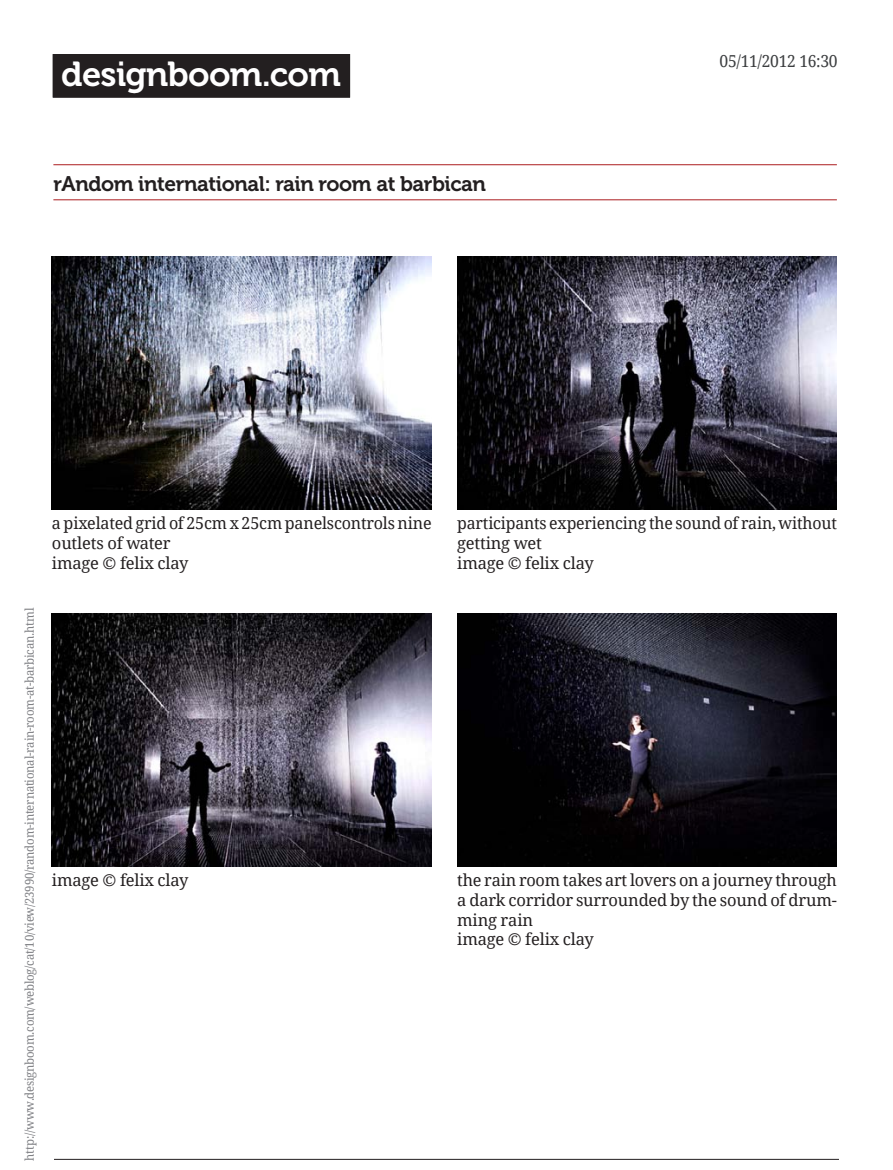
<style>
.page{position:relative;width:893px;height:1170px;background:#fff}
.page>*{position:absolute;margin:0;border:0;box-sizing:border-box;transform-origin:0 0}
.t1{font:34.5px "Museo 700";letter-spacing:-.02em;color:#fff}
.t2{font:21px "Museo 700";letter-spacing:-.02em;color:#231f20}
.t3{font:16.5px/19.8px "Droid Serif";letter-spacing:-.01em;color:#231f20}
.t4{font:16.5px/19.8px "Droid Serif";letter-spacing:-.01em;color:#231f20;scale:.96 1}
.t5{font:16.5px "Droid Serif";letter-spacing:-.02em;color:#3c3e40;scale:.95 1}
.t6{font:12px "Droid Serif";letter-spacing:-.02em;color:#808185;scale:.95 1}
</style>
<div class="page">
<hr style="left:54px;top:1158px;width:785px;height:1px;background:#231f20">
<div style="left:53px;top:54px;width:297px;height:44px;background:#4b4748"></div>
<div style="left:53px;top:54px;width:297px;height:43px;background:#231f20"></div>
<hr style="left:53px;top:164px;width:784px;height:1px;background:#b0272a">
<hr style="left:53px;top:199px;width:784px;height:1px;background:#b0272a">
<img style="left:52px;top:256px;width:380px;height:253px">
<img style="left:52px;top:613px;width:380px;height:253px">
<img style="left:457px;top:256px;width:380px;height:253px">
<img style="left:457px;top:613px;width:380px;height:253px">
<h1 class="t1" style="left:61px;top:55px;width:281px">designboom.com</h1>
<p class="t2" style="left:53px;top:172px;width:434px">rAndom international: rain room at barbican</p>
<p class="t5" style="left:720px;top:51px;width:126px">05/11/2012 16:30</p>
<p class="t6" style="left:22px;top:1160px;width:583px;rotate:-90deg">http://www.designboom.com/weblog/cat/10/view/23990/random-international-rain-room-at-barbican.html</p>
<p class="t3" style="left:52px;top:514px;width:381px">a pixelated grid of 25cm x 25cm panelscontrols nine outlets of water<br>image © felix clay</p>
<p class="t3" style="left:52px;top:870px;width:138px">image © felix clay</p>
<p class="t4" style="left:457px;top:514px;width:397px">participants experiencing the sound of rain, without getting wet<br>image © felix clay</p>
<p class="t3" style="left:457px;top:870px;width:381px">the rain room takes art lovers on a journey through a dark corridor surrounded by the sound of drum&shy;ming rain<br>image © felix clay</p>
</div>
